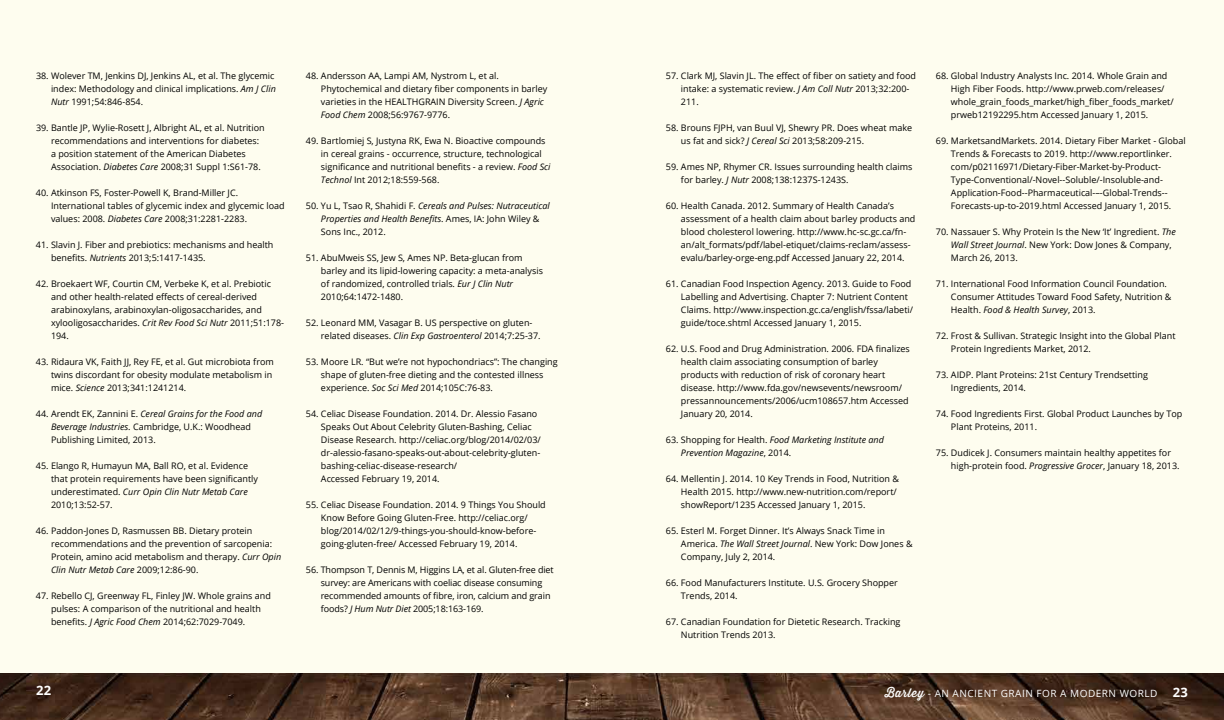
<style>
.page{position:relative;width:1224px;height:720px;background:#fff}
.page>*{position:absolute;margin:0;border:0;box-sizing:border-box;transform-origin:0 0}
.t1{font:700 13px "Open Sans";color:#fff}
.t2{font:10px "Open Sans";letter-spacing:.05em;color:#fff}
.t3{font:9px/13px "Open Sans";color:#000}
.t4{font:italic 9px/13px "Open Sans";color:#000}
.s1{font-style:italic}
.s2{font-style:normal}
.s3{font-family:"Thirsty Rough Reg";font-size:12px}
.s4{font-weight:700;font-size:13px}
</style>
<div class="page">
<img style="left:0;top:672px;width:1224px;height:48px">
<div style="left:0;top:0;width:1224px;height:672px;background:#fefdef"></div>
<p class="t3" style="left:51px;top:69px;width:226px;text-indent:-15px">38. Wolever TM, Jenkins DJ, Jenkins AL, et al. The glycemic index: Methodology and clinical implications. <span class="s1">Am J Clin<br>Nutr</span> 1991;54:846-854.</p>
<p class="t3" style="left:51px;top:121px;width:215px;text-indent:-15px">39. Bantle JP, Wylie-Rosett J, Albright AL, et al. Nutrition recommendations and interventions for diabetes: a position statement of the American Diabetes Association. <span class="s1">Diabetes Care</span> 2008;31 Suppl 1:S61-78.</p>
<p class="t3" style="left:51px;top:186px;width:235px;text-indent:-15px">40. Atkinson FS, Foster-Powell K, Brand-Miller JC.<br>International tables of glycemic index and glycemic load values: 2008. <span class="s1">Diabetes Care</span> 2008;31:2281-2283.</p>
<p class="t3" style="left:51px;top:238px;width:224px;text-indent:-15px">41. Slavin J. Fiber and prebiotics: mechanisms and health benefits. <span class="s1">Nutrients</span> 2013;5:1417-1435.</p>
<p class="t3" style="left:51px;top:277px;width:235px;text-indent:-15px">42. Broekaert WF, Courtin CM, Verbeke K, et al. Prebiotic and other health-related effects of cereal-derived arabinoxylans, arabinoxylan-oligosaccharides, and xylooligosaccharides. <span class="s1">Crit Rev Food Sci Nutr</span> 2011;51:178- 194.</p>
<p class="t3" style="left:51px;top:355px;width:224px;text-indent:-15px">43. Ridaura VK, Faith JJ, Rey FE, et al. Gut microbiota from twins discordant for obesity modulate metabolism in mice. <span class="s1">Science</span> 2013;341:1241214.</p>
<p class="t3" style="left:51px;top:407px;width:213px;text-indent:-15px">44. Arendt EK, Zannini E. <span class="s1">Cereal Grains for the Food and<br>Beverage Industries</span>. Cambridge, U.K.: Woodhead<br>Publishing Limited, 2013.</p>
<p class="t3" style="left:51px;top:459px;width:209px;text-indent:-15px">45. Elango R, Humayun MA, Ball RO, et al. Evidence that protein requirements have been significantly underestimated. <span class="s1">Curr Opin Clin Nutr Metab Care </span>2010;13:52-57.</p>
<p class="t3" style="left:51px;top:524px;width:232px;text-indent:-15px">46. Paddon-Jones D, Rasmussen BB. Dietary protein recommendations and the prevention of sarcopenia:<br>Protein, amino acid metabolism and therapy. <span class="s1">Curr Opin Clin Nutr Metab Care</span> 2009;12:86-90.</p>
<p class="t3" style="left:51px;top:589px;width:221px;text-indent:-15px">47. Rebello CJ, Greenway FL, Finley JW. Whole grains and pulses: A comparison of the nutritional and health benefits. <span class="s1">J Agric Food Chem</span> 2014;62:7029-7049.</p>
<p class="t3" style="left:321px;top:69px;width:228px;text-indent:-15px">48. Andersson AA, Lampi AM, Nystrom L, et al.<br>Phytochemical and dietary fiber components in barley varieties in the HEALTHGRAIN Diversity Screen. <span class="s1">J Agric Food Chem</span> 2008;56:9767-9776.</p>
<p class="t3" style="left:321px;top:134px;width:231px;text-indent:-15px">49. Bartlomiej S, Justyna RK, Ewa N. Bioactive compounds in cereal grains - occurrence, structure, technological significance and nutritional benefits - a review. <span class="s1">Food Sci Technol</span> Int 2012;18:559-568.</p>
<p class="t4" style="left:321px;top:199px;width:230px;text-indent:-15px"><span class="s2">50. Yu L, Tsao R, Shahidi F.</span> Cereals and Pulses: Nutraceutical<br>Properties and Health Benefits<span class="s2">. Ames, IA: John Wiley &amp;<br>Sons Inc., 2012.</span></p>
<p class="t3" style="left:321px;top:251px;width:224px;text-indent:-15px">51. AbuMweis SS, Jew S, Ames NP. Beta-glucan from barley and its lipid-lowering capacity: a meta-analysis of randomized, controlled trials. <span class="s1">Eur J Clin Nutr </span>2010;64:1472-1480.</p>
<p class="t3" style="left:321px;top:316px;width:221px;text-indent:-15px">52. Leonard MM, Vasagar B. US perspective on gluten&shy;related diseases. <span class="s1">Clin Exp Gastroenterol</span> 2014;7:25-37.</p>
<p class="t3" style="left:321px;top:355px;width:238px;text-indent:-15px">53. Moore LR. “But we’re not hypochondriacs”: The changing shape of gluten-free dieting and the contested illness experience. <span class="s1">Soc Sci Med</span> 2014;105C:76-83.</p>
<p class="t3" style="left:321px;top:407px;width:221px;text-indent:-15px">54. Celiac Disease Foundation. 2014. Dr. Alessio Fasano Speaks Out About Celebrity Gluten-Bashing, Celiac Disease Research. http://celiac.org/blog/2014/02/03/ dr-alessio-fasano-speaks-out-about-celebrity-gluten&shy;bashing-celiac-disease-research/<br>Accessed February 19, 2014.</p>
<p class="t3" style="left:321px;top:498px;width:226px;text-indent:-15px">55. Celiac Disease Foundation. 2014. 9 Things You Should Know Before Going Gluten-Free. http://celiac.org/ blog/2014/02/12/9-things-you-should-know-before&shy;going-gluten-free/ Accessed February 19, 2014.</p>
<p class="t3" style="left:321px;top:563px;width:235px;text-indent:-15px">56. Thompson T, Dennis M, Higgins LA, et al. Gluten-free diet survey: are Americans with coeliac disease consuming recommended amounts of fibre, iron, calcium and grain foods? <span class="s1">J Hum Nutr Diet</span> 2005;18:163-169.</p>
<p class="t3" style="left:681px;top:69px;width:237px;text-indent:-15px">57. Clark MJ, Slavin JL. The effect of fiber on satiety and food intake: a systematic review. <span class="s1">J Am Coll Nutr</span> 2013;32:200-<br>211.</p>
<p class="t3" style="left:681px;top:121px;width:233px;text-indent:-15px">58. Brouns FJPH, van Buul VJ, Shewry PR. Does wheat make us fat and sick? <span class="s1">J Cereal Sci</span> 2013;58:209-215.</p>
<p class="t3" style="left:681px;top:160px;width:233px;text-indent:-15px">59. Ames NP, Rhymer CR. Issues surrounding health claims for barley. <span class="s1">J Nutr</span> 2008;138:1237S-1243S.</p>
<p class="t3" style="left:681px;top:199px;width:236px;text-indent:-15px">60. Health Canada. 2012. Summary of Health Canada’s assessment of a health claim about barley products and blood cholesterol lowering. http://www.hc-sc.gc.ca/fn&shy;an/alt_formats/pdf/label-etiquet/claims-reclam/assess&shy;evalu/barley-orge-eng.pdf Accessed January 22, 2014.</p>
<p class="t3" style="left:681px;top:277px;width:234px;text-indent:-15px">61. Canadian Food Inspection Agency. 2013. Guide to Food Labelling and Advertising. Chapter 7: Nutrient Content Claims. http://www.inspection.gc.ca/english/fssa/labeti/ guide/toce.shtml Accessed January 1, 2015.</p>
<p class="t3" style="left:681px;top:342px;width:230px;text-indent:-15px">62. U.S. Food and Drug Administration. 2006. FDA finalizes health claim associating consumption of barley products with reduction of risk of coronary heart disease. http://www.fda.gov/newsevents/newsroom/ pressannouncements/2006/ucm108657.htm Accessed January 20, 2014.</p>
<p class="t4" style="left:681px;top:433px;width:205px;text-indent:-15px"><span class="s2">63. Shopping for Health.</span> Food Marketing Institute and<br>Prevention Magazine<span class="s2">, 2014.</span></p>
<p class="t3" style="left:681px;top:472px;width:220px;text-indent:-15px">64. Mellentin J. 2014. 10 Key Trends in Food, Nutrition &amp;<br>Health 2015. http://www.new-nutrition.com/report/ showReport/1235 Accessed January 1, 2015.</p>
<p class="t3" style="left:681px;top:524px;width:233px;text-indent:-15px">65. Esterl M. Forget Dinner. It’s Always Snack Time in<br>America. <span class="s1">The Wall Street Journal</span>. New York: Dow Jones &amp;<br>Company, July 2, 2014.</p>
<p class="t3" style="left:681px;top:576px;width:218px;text-indent:-15px">66. Food Manufacturers Institute. U.S. Grocery Shopper<br>Trends, 2014.</p>
<p class="t3" style="left:681px;top:615px;width:221px;text-indent:-15px">67. Canadian Foundation for Dietetic Research. Tracking<br>Nutrition Trends 2013.</p>
<p class="t3" style="left:951px;top:69px;width:224px;text-indent:-15px">68. Global Industry Analysts Inc. 2014. Whole Grain and High Fiber Foods. http://www.prweb.com/releases/ whole_grain_foods_market/high_fiber_foods_market/ prweb12192295.htm Accessed January 1, 2015.</p>
<p class="t3" style="left:951px;top:134px;width:236px;text-indent:-15px">69. MarketsandMarkets. 2014. Dietary Fiber Market - Global Trends &amp; Forecasts to 2019. http://www.reportlinker. com/p02116971/Dietary-Fiber-Market-by-Product-Type-Conventional/-Novel--Soluble/-Insoluble-and-Application-Food--Pharmaceutical-–-Global-Trends-- Forecasts-up-to-2019.html Accessed January 1, 2015.</p>
<p class="t3" style="left:951px;top:225px;width:226px;text-indent:-15px">70. Nassauer S. Why Protein Is the New ‘It’ Ingredient. <span class="s1">The<br>Wall Street Journal</span>. New York: Dow Jones &amp; Company,<br>March 26, 2013.</p>
<p class="t3" style="left:951px;top:277px;width:222px;text-indent:-15px">71. International Food Information Council Foundation.<br>Consumer Attitudes Toward Food Safety, Nutrition &amp;<br>Health. <span class="s1">Food &amp; Health Survey</span>, 2013.</p>
<p class="t3" style="left:951px;top:329px;width:226px;text-indent:-15px">72. Frost &amp; Sullivan. Strategic Insight into the Global Plant<br>Protein Ingredients Market, 2012.</p>
<p class="t3" style="left:951px;top:368px;width:199px;text-indent:-15px">73. AIDP. Plant Proteins: 21st Century Trendsetting<br>Ingredients, 2014.</p>
<p class="t3" style="left:951px;top:407px;width:233px;text-indent:-15px">74. Food Ingredients First. Global Product Launches by Top<br>Plant Proteins, 2011.</p>
<p class="t3" style="left:951px;top:446px;width:230px;text-indent:-15px">75. Dudicek J. Consumers maintain healthy appetites for high-protein food. <span class="s1">Progressive Grocer</span>, January 18, 2013.</p>
<h1 class="t1" style="left:36px;top:681px;width:17px">22</h1>
<p class="t2" style="left:885px;top:686px;width:305px"><span class="s3">Barley</span> - AN ANCIENT GRAIN FOR A MODERN WORLD <span class="s4">23</span></p>
</div>
